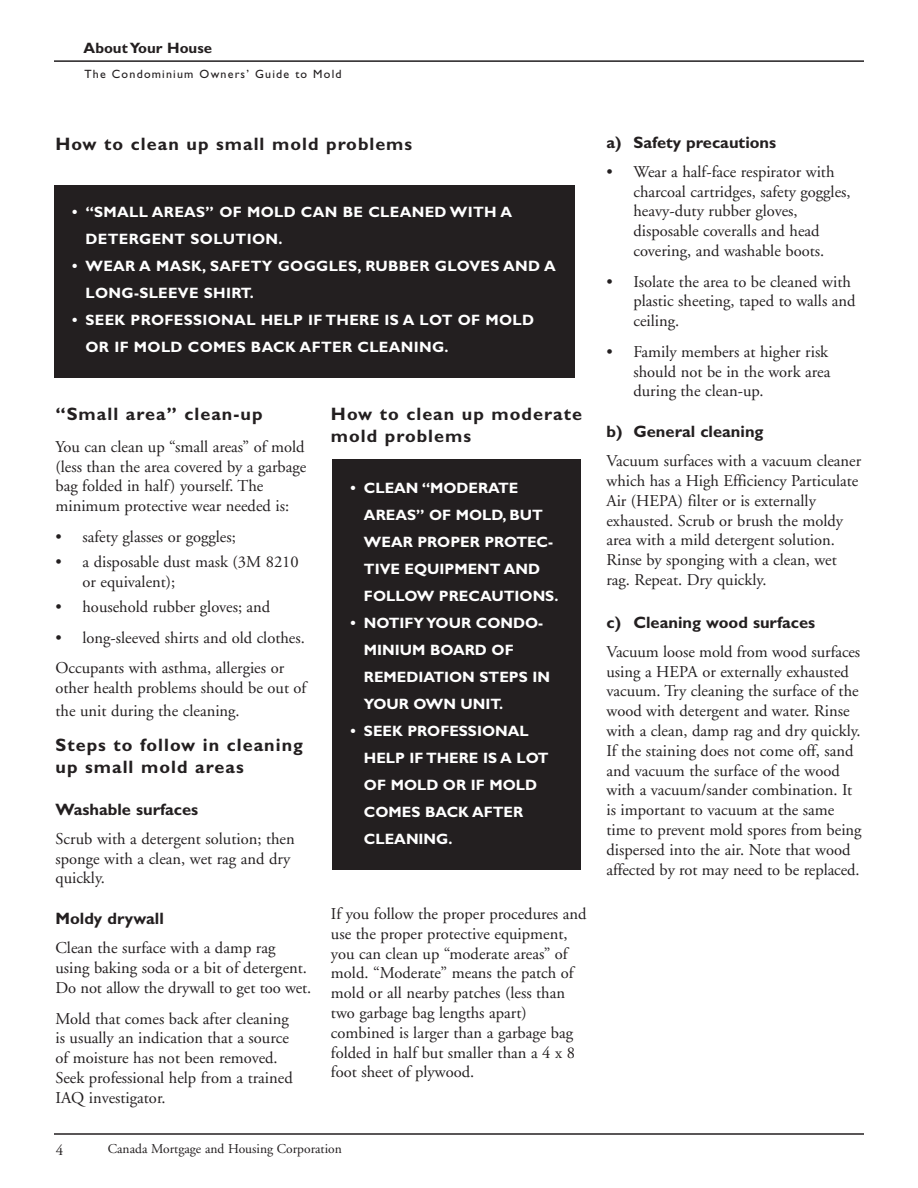
<style>
.page{position:relative;width:918px;height:1188px;background:#fff}
.page>*{position:absolute;margin:0;border:0;box-sizing:border-box;transform-origin:0 0}
.t1{font:700 18px/21.6px "Gill Sans";letter-spacing:.06em;color:#231f20}
.t2{font:16.5px/19.8px "Adobe Garamond";color:#231f20}
.t3{font:700 16.5px "Gill Sans";color:#231f20}
.t4{font:700 15px/27px "Gill Sans";color:#fff}
.t5{font:700 15px/27px "Gill Sans";letter-spacing:.02em;color:#fff}
.t6{font:700 15px "Gill Sans";color:#231f20}
.t7{font:15px "Adobe Garamond";color:#231f20}
.t8{font:13.5px "Adobe Garamond";color:#231f20}
.t9{font:12px "Gill Sans";letter-spacing:.1em;color:#231f20}
</style>
<div class="page">
<hr style="left:54px;top:1133px;width:810px;height:2px;background:#231f20">
<hr style="left:54px;top:60px;width:810px;height:2px;background:#231f20">
<div style="left:332px;top:460px;width:249px;height:410px;background:#231f20"></div>
<div style="left:54px;top:185px;width:521px;height:192px;background:#231f20"></div>
<p class="t6" style="left:84px;top:43px;width:130px">About Your House</p>
<p class="t9" style="left:85px;top:69px;width:259px">The Condominium Owners’ Guide to Mold</p>
<p class="t1" style="left:56px;top:135px;width:358px">How to clean up small mold problems</p>
<p class="t5" style="left:86px;top:200px;width:428px;text-indent:-14px">• “SMALL AREAS” OF MOLD CAN BE CLEANED WITH A<br>DETERGENT SOLUTION.</p>
<p class="t5" style="left:86px;top:254px;width:472px;text-indent:-14px">• WEAR A MASK, SAFETY GOGGLES, RUBBER GLOVES AND A<br>LONG-SLEEVE SHIRT.</p>
<p class="t5" style="left:86px;top:308px;width:450px;text-indent:-14px">• SEEK PROFESSIONAL HELP IF THERE IS A LOT OF MOLD<br>OR IF MOLD COMES BACK AFTER CLEANING.</p>
<p class="t1" style="left:56px;top:405px;width:209px">“Small area” clean-up</p>
<p class="t2" style="left:56px;top:438px;width:252px">You can clean up “small areas” of mold (less than the area covered by a garbage bag folded in half) yourself. The minimum protective wear needed is:</p>
<p class="t2" style="left:56px;top:528px;width:182px">• safety glasses or goggles;</p>
<p class="t2" style="left:83px;top:553px;width:218px;text-indent:-27px">• a disposable dust mask (3M 8210 or equivalent);</p>
<p class="t2" style="left:56px;top:598px;width:216px">• household rubber gloves; and</p>
<p class="t2" style="left:56px;top:624px;width:251px;line-height:30.6px">• long-sleeved shirts and old clothes.<br>Occupants with asthma, allergies or</p>
<p class="t2" style="left:56px;top:678px;width:252px;line-height:23.2px">other health problems should be out of the unit during the cleaning.</p>
<p class="t1" style="left:56px;top:736px;width:249px">Steps to follow in cleaning up small mold areas</p>
<p class="t3" style="left:56px;top:804px;width:144px">Washable surfaces</p>
<p class="t2" style="left:56px;top:830px;width:241px">Scrub with a detergent solution; then sponge with a clean, wet rag and dry quickly.</p>
<p class="t3" style="left:56px;top:913px;width:110px">Moldy drywall</p>
<p class="t2" style="left:56px;top:940px;width:257px">Clean the surface with a damp rag using baking soda or a bit of detergent.<br>Do not allow the drywall to get too wet.</p>
<p class="t2" style="left:56px;top:1010px;width:239px">Mold that comes back after cleaning is usually an indication that a source of moisture has not been removed.<br>Seek professional help from a trained<br>IAQ investigator.</p>
<p class="t1" style="left:331px;top:404px;width:253px;line-height:22.5px">How to clean up moderate mold problems</p>
<p class="t4" style="left:364px;top:476px;width:196px;text-indent:-14px">• CLEAN “MODERATE<br>AREAS” OF MOLD, BUT<br>WEAR PROPER PROTEC-<br>TIVE EQUIPMENT AND<br>FOLLOW PRECAUTIONS.</p>
<p class="t4" style="left:364px;top:611px;width:188px;text-indent:-14px">• NOTIFY YOUR CONDO-<br>MINIUM BOARD OF<br>REMEDIATION STEPS IN<br>YOUR OWN UNIT.</p>
<p class="t4" style="left:364px;top:719px;width:186px;text-indent:-14px">• SEEK PROFESSIONAL<br>HELP IF THERE IS A LOT<br>OF MOLD OR IF MOLD<br>COMES BACK AFTER<br>CLEANING.</p>
<p class="t2" style="left:331px;top:905px;width:257px">If you follow the proper procedures and use the proper protective equipment, you can clean up “moderate areas” of mold. “Moderate” means the patch of mold or all nearby patches (less than two garbage bag lengths apart) combined is larger than a garbage bag folded in half but smaller than a 4 x 8 foot sheet of plywood.</p>
<p class="t7" style="left:56px;top:1144px;width:9px">4</p>
<p class="t8" style="left:108px;top:1143px;width:236px">Canada Mortgage and Housing Corporation</p>
<p class="t3" style="left:606px;top:136px;width:171px">a) Safety precautions</p>
<p class="t2" style="left:633px;top:163px;width:219px;text-indent:-27px">• Wear a half-face respirator with charcoal cartridges, safety goggles, heavy-duty rubber gloves, disposable coveralls and head covering, and washable boots.</p>
<p class="t2" style="left:633px;top:273px;width:224px;text-indent:-27px">• Isolate the area to be cleaned with plastic sheeting, taped to walls and ceiling.</p>
<p class="t2" style="left:633px;top:343px;width:198px;text-indent:-27px">• Family members at higher risk should not be in the work area during the clean-up.</p>
<p class="t3" style="left:606px;top:426px;width:159px">b) General cleaning</p>
<p class="t2" style="left:606px;top:453px;width:256px">Vacuum surfaces with a vacuum cleaner which has a High Efficiency Particulate Air (HEPA) filter or is externally exhausted. Scrub or brush the moldy area with a mild detergent solution.<br>Rinse by sponging with a clean, wet rag. Repeat. Dry quickly.</p>
<p class="t3" style="left:606px;top:616px;width:210px">c) Cleaning wood surfaces</p>
<p class="t2" style="left:606px;top:643px;width:257px">Vacuum loose mold from wood surfaces using a HEPA or externally exhausted vacuum. Try cleaning the surface of the wood with detergent and water. Rinse with a clean, damp rag and dry quickly.<br>If the staining does not come off, sand and vacuum the surface of the wood with a vacuum/sander combination. It is important to vacuum at the same time to prevent mold spores from being dispersed into the air. Note that wood affected by rot may need to be replaced.</p>
</div>
